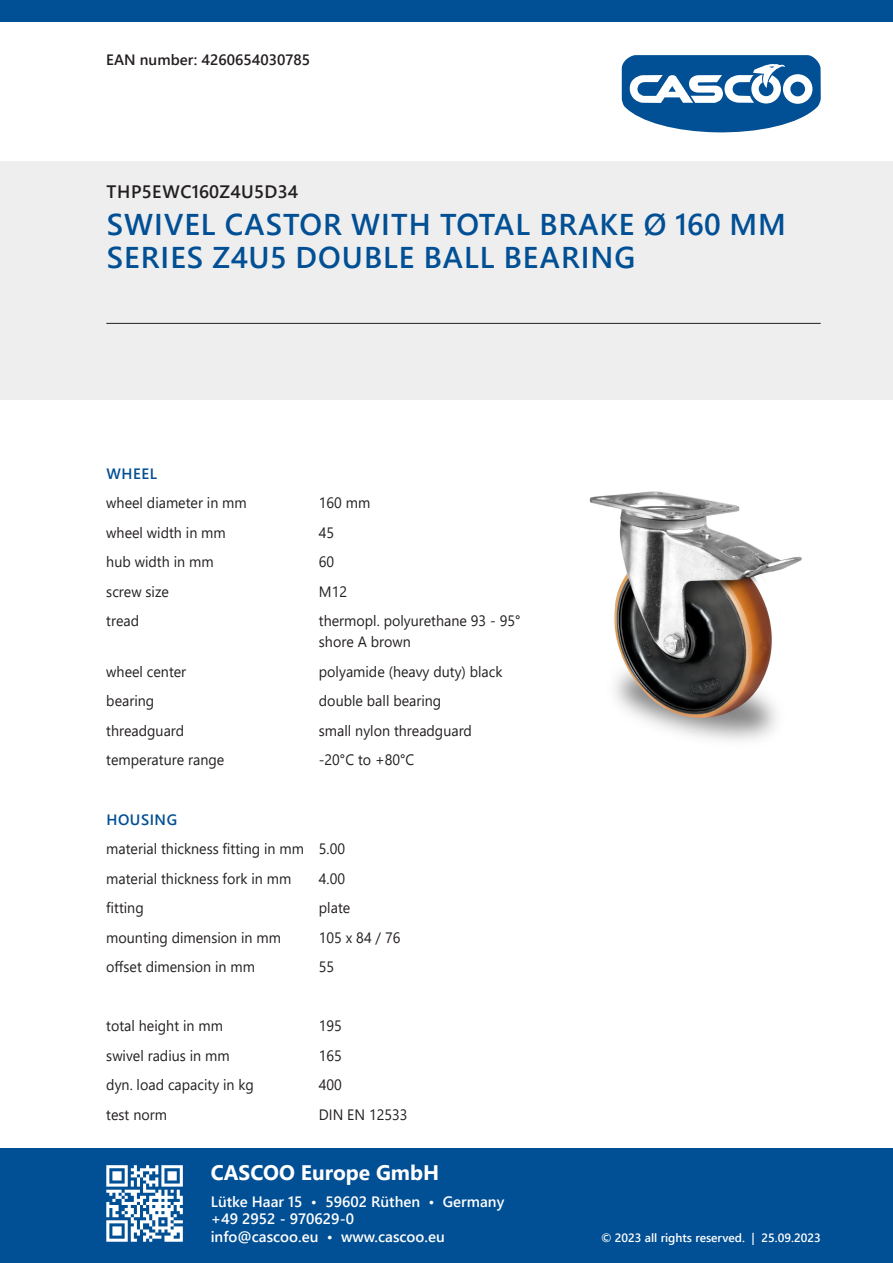
<style>
.page{position:relative;width:893px;height:1263px;background:#fff}
.page>*{position:absolute;margin:0;border:0;box-sizing:border-box;transform-origin:0 0}
.t1{font:600 30px/33px "Segoe UI";letter-spacing:.035em;color:#014f94}
.t2{font:700 21px "Segoe UI";color:#fff}
.t3{font:600 18px "Segoe UI";letter-spacing:.02em;color:#231f20}
.t4{font:15px/21px "Segoe UI";color:#231f20;scale:.95 1}
.t5{font:600 15px/17.5px "Segoe UI";color:#fff}
.t6{font:600 15px "Segoe UI";color:#231f20}
.t7{font:600 15px "Segoe UI";letter-spacing:.035em;color:#014f94}
.t8{font:600 12px "Segoe UI";color:#fff}
</style>
<div class="page">
<img style="left:589px;top:491px;width:213px;height:250px">
<svg style="left:622px;top:55px;width:199px;height:78px"></svg>
<div style="left:0;top:162px;width:893px;height:238px;background:#eeeeef"></div>
<div style="left:0;top:1148px;width:893px;height:115px;background:#014f94"></div>
<div style="left:0;top:0;width:893px;height:21px;background:#014f94"></div>
<svg style="left:106px;top:1165px;width:77px;height:77px"></svg>
<hr style="left:106px;top:323px;width:715px;height:1px;background:#231f20">
<p class="t6" style="left:106px;top:45px;width:205px">EAN number: 4260654030785</p>
<p class="t3" style="left:107px;top:175px;width:193px">THP5EWC160Z4U5D34</p>
<p class="t1" style="left:107px;top:206px;width:681px">SWIVEL CASTOR WITH TOTAL BRAKE Ø 160 MM<br>SERIES Z4U5 DOUBLE BALL BEARING</p>
<p class="t7" style="left:107px;top:459px;width:52px">WHEEL</p>
<p class="t4" style="left:106px;top:491px;width:149px">wheel diameter in mm</p>
<p class="t4" style="left:319px;top:491px;width:56px">160 mm</p>
<p class="t4" style="left:106px;top:521px;width:127px">wheel width in mm</p>
<p class="t4" style="left:319px;top:521px;width:18px">45</p>
<p class="t4" style="left:106px;top:550px;width:114px">hub width in mm</p>
<p class="t4" style="left:319px;top:550px;width:18px">60</p>
<p class="t4" style="left:106px;top:580px;width:67px">screw size</p>
<p class="t4" style="left:319px;top:580px;width:31px">M12</p>
<p class="t4" style="left:106px;top:609px;width:36px">tread</p>
<p class="t4" style="left:319px;top:609px;width:214px">thermopl. polyurethane 93 - 95° shore A brown</p>
<p class="t4" style="left:106px;top:660px;width:86px">wheel center</p>
<p class="t4" style="left:319px;top:660px;width:195px">polyamide (heavy duty) black</p>
<p class="t4" style="left:106px;top:689px;width:52px">bearing</p>
<p class="t4" style="left:319px;top:689px;width:130px">double ball bearing</p>
<p class="t4" style="left:106px;top:719px;width:84px">threadguard</p>
<p class="t4" style="left:319px;top:719px;width:163px">small nylon threadguard</p>
<p class="t4" style="left:106px;top:748px;width:126px">temperature range</p>
<p class="t4" style="left:319px;top:748px;width:102px">-20°C to +80°C</p>
<p class="t7" style="left:107px;top:805px;width:72px">HOUSING</p>
<p class="t4" style="left:106px;top:837px;width:253px">material thickness fitting in mm 5.00</p>
<p class="t4" style="left:106px;top:866px;width:196px">material thickness fork in mm</p>
<p class="t4" style="left:319px;top:866px;width:29px">4.00</p>
<p class="t4" style="left:106px;top:896px;width:41px">fitting</p>
<p class="t4" style="left:319px;top:896px;width:35px">plate</p>
<p class="t4" style="left:106px;top:925px;width:185px">mounting dimension in mm</p>
<p class="t4" style="left:319px;top:925px;width:87px">105 x 84 / 76</p>
<p class="t4" style="left:106px;top:955px;width:158px">offset dimension in mm</p>
<p class="t4" style="left:319px;top:955px;width:18px">55</p>
<p class="t4" style="left:106px;top:1014px;width:124px">total height in mm</p>
<p class="t4" style="left:319px;top:1014px;width:26px">195</p>
<p class="t4" style="left:106px;top:1043px;width:131px">swivel radius in mm</p>
<p class="t4" style="left:319px;top:1043px;width:26px">165</p>
<p class="t4" style="left:106px;top:1073px;width:157px">dyn. load capacity in kg</p>
<p class="t4" style="left:319px;top:1073px;width:26px">400</p>
<p class="t4" style="left:106px;top:1102px;width:65px">test norm</p>
<p class="t4" style="left:319px;top:1102px;width:95px">DIN EN 12533</p>
<p class="t2" style="left:211px;top:1153px;width:230px">CASCOO Europe GmbH</p>
<p class="t5" style="left:211px;top:1191px;width:295px">Lütke Haar 15 • 59602 Rüthen • Germany +49 2952 - 970629-0<br>info@cascoo.eu • www.cascoo.eu</p>
<p class="t8" style="left:601px;top:1226px;width:221px">© 2023 all rights reserved. | 25.09.2023</p>
</div>
